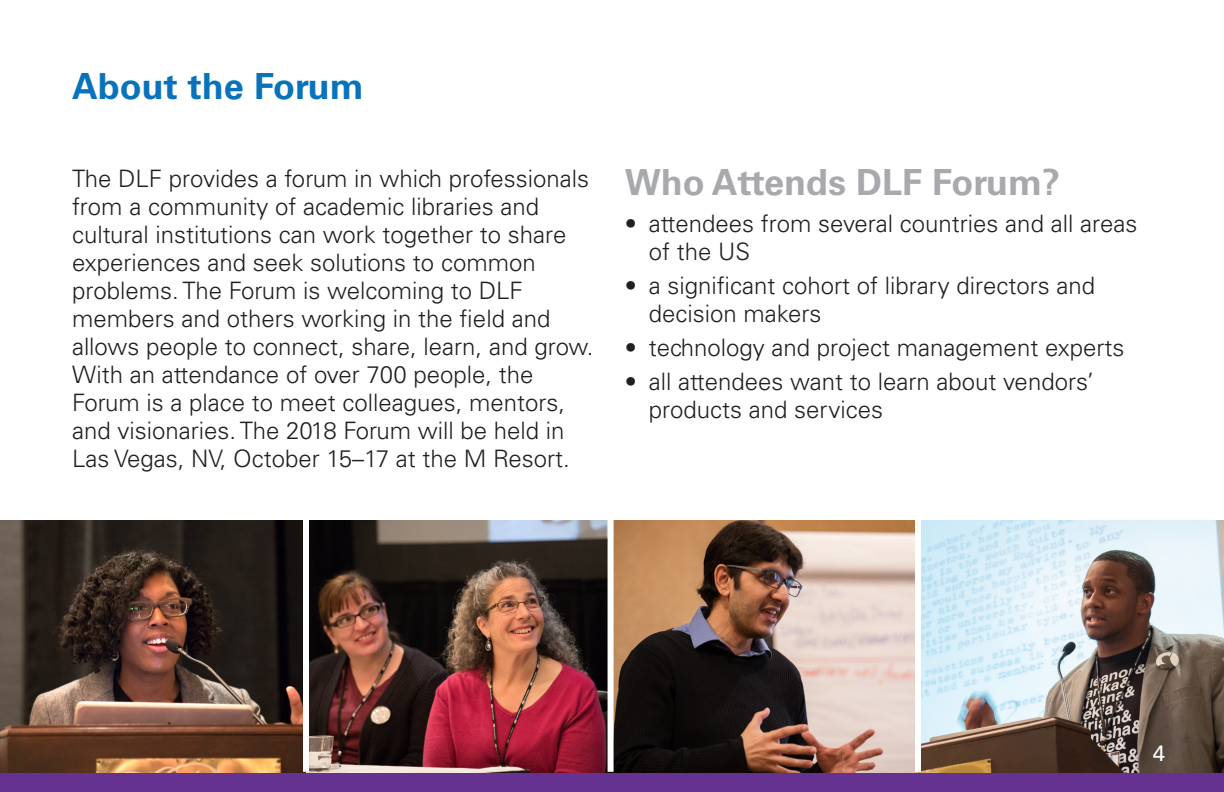
<style>
.page{position:relative;width:1224px;height:792px;background:#fff}
.page>*{position:absolute;margin:0;border:0;box-sizing:border-box;transform-origin:0 0}
.Head_1__main_page_he{font:700 36px "Univers";color:#a8a9ad}
.Head_1__main_page_he-2{font:700 36px "Univers";color:#0873bb}
.BT_plain__no_indents{font:300 24px/28px "Univers";color:#231f20}
.Bullets{font:300 24px/28px "Univers";color:#231f20}
.t1{font:22px "Univers";color:#fff}
</style>
<div class="page">
<div style="left:0;top:772px;width:1224px;height:20px;background:#663291"></div>
<img style="left:0;top:521px;width:1224px;height:252px">
<div style="left:608px;top:503px;width:6px;height:269px;background:#fff"></div>
<div style="left:915px;top:503px;width:6px;height:269px;background:#fff"></div>
<div style="left:303px;top:503px;width:6px;height:269px;background:#fff"></div>
<p class="Head_1__main_page_he-2" style="left:72px;top:65px;width:293px">About the Forum</p>
<p class="BT_plain__no_indents" style="left:72px;top:165px;width:523px">The DLF provides a forum in which professionals from a community of academic libraries and cultural institutions can work together to share experiences and seek solutions to common problems. The Forum is welcoming to DLF members and others working in the field and allows people to connect, share, learn, and grow.<br>With an attendance of over 700 people, the Forum is a place to meet colleagues, mentors, and visionaries. The 2018 Forum will be held in Las Vegas, NV, October 15–17 at the M Resort.</p>
<p class="Head_1__main_page_he" style="left:625px;top:161px;width:437px">Who Attends DLF Forum?</p>
<p class="Bullets" style="left:649px;top:210px;width:490px;text-indent:-24px">• attendees from several countries and all areas of the US</p>
<p class="Bullets" style="left:649px;top:272px;width:448px;text-indent:-24px">• a significant cohort of library directors and decision makers</p>
<p class="Bullets" style="left:625px;top:334px;width:501px">• technology and project management experts</p>
<p class="Bullets" style="left:649px;top:368px;width:447px;text-indent:-24px">• all attendees want to learn about vendors’ products and services</p>
<p class="t1" style="left:1153px;top:740px;width:14px">4</p>
</div>
